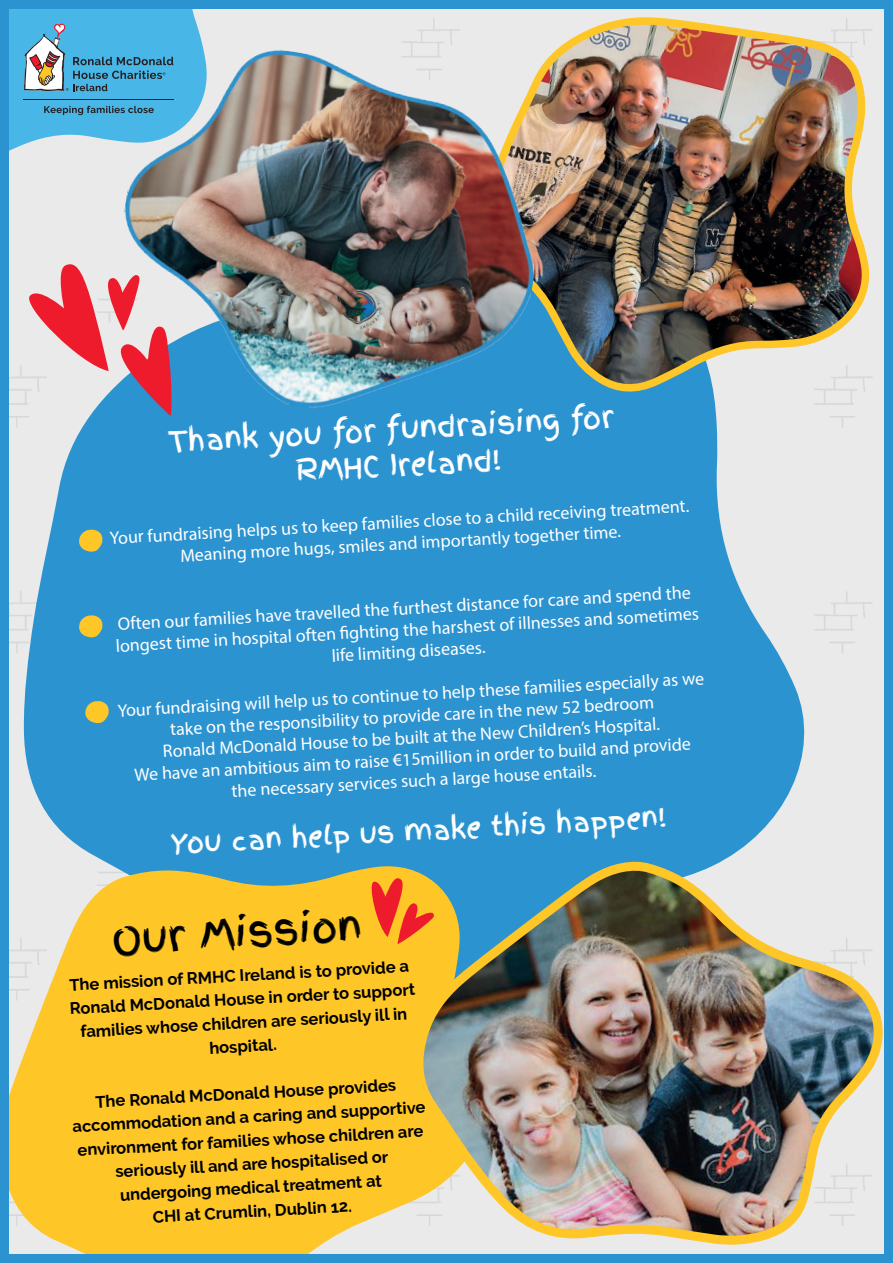
<style>
.page{position:relative;width:893px;height:1263px;background:#fff}
.page>*{position:absolute;margin:0;border:0;box-sizing:border-box;transform-origin:0 0}
.t1{font:39.75px "Finger Paint";color:#000001}
.t2{font:28.5px/36px "Finger Paint";color:#fff;text-align:center}
.t3{font:27px "Finger Paint";color:#fff}
.t4{font:18px/21.6px "Myriad Pro";color:#fff;text-align:center}
.t5{font:700 16.5px/23.5px "Raleway";color:#000001;text-align:center}
</style>
<div class="page">
<img style="left:0;top:0;width:893px;height:1263px">
<svg style="left:367px;top:878px;width:69px;height:67px;background:#f78829"></svg>
<h2 class="t2" style="left:168px;top:426px;width:448px;rotate:-3deg">Thank you for fundraising for<br>RMHC Ireland!</h2>
<p class="t4" style="left:109px;top:528px;width:582px;rotate:-3deg">Your fundraising helps us to keep families close to a child receiving treatment.<br>Meaning more hugs, smiles and importantly together time.</p>
<p class="t4" style="left:114px;top:614px;width:585px;rotate:-3deg">Often our families have travelled the furthest distance for care and spend the longest time in hospital often fi ghting the harshest of illnesses and sometimes life limiting diseases.</p>
<p class="t4" style="left:117px;top:700px;width:589px;rotate:-3deg">Your fundraising will help us to continue to help these families especially as we take on the responsibility to provide care in the new 52 bedroom<br>Ronald McDonald House to be built at the New Children’s Hospital.<br>We have an ambitious aim to raise €15million in order to build and provide<br>the necessary services such a large house entails.</p>
<h3 class="t3" style="left:170px;top:828px;width:498px;rotate:-3deg">You can help us make this happen!</h3>
<h1 class="t1" style="left:111px;top:917px;width:251px;rotate:-3deg">Our Mission</h1>
<p class="t5" style="left:68px;top:974px;width:347px;rotate:-3deg">The mission of RMHC Ireland is to provide a Ronald McDonald House in order to support families whose children are seriously ill in hospital.</p>
<p class="t5" style="left:71px;top:1092px;width:355px;rotate:-3deg">The Ronald McDonald House provides accommodation and a caring and supportive environment for families whose children are seriously ill and are hospitalised or undergoing medical treatment at<br>CHI at Crumlin, Dublin 12.</p>
</div>
